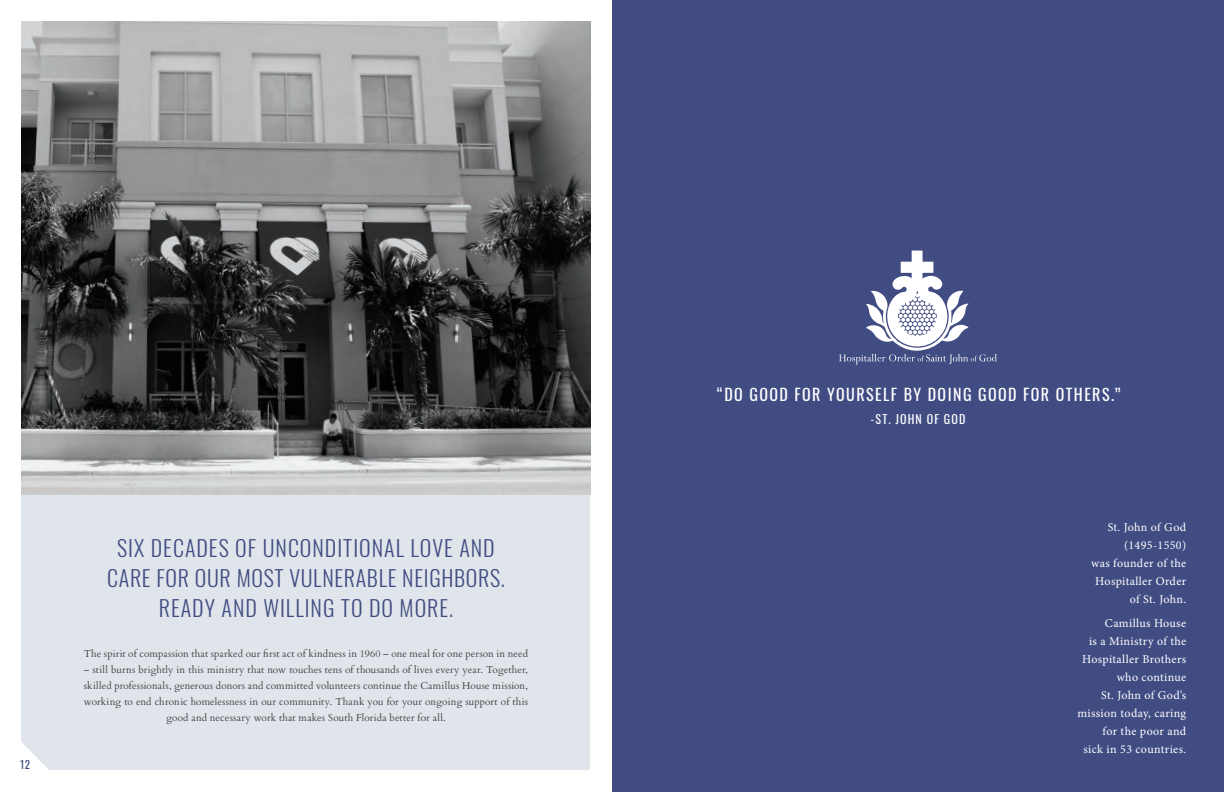
<style>
.page{position:relative;width:1224px;height:792px;background:#fff}
.page>*{position:absolute;margin:0;border:0;box-sizing:border-box;transform-origin:0 0}
.t1{font:300 22px/30px "Oswald";letter-spacing:.045em;color:#414c83;text-align:center}
.t2{font:16px "Oswald";letter-spacing:.09em;color:#fff}
.t3{font:12px/18px "Minion Pro";letter-spacing:.03em;color:#fff;text-align:right}
.t4{font:12px "Oswald";letter-spacing:.09em;color:#fff}
.t5{font:11px "Oswald";color:#414c83}
.t6{font:10px/16px "Cardo";letter-spacing:.01em;color:#424242;text-align:center}
</style>
<div class="page">
<div style="left:612px;top:0;width:612px;height:792px;background:#414c83"></div>
<div style="left:22px;top:463px;width:568px;height:307px;background:#dfe5ea"></div>
<img style="left:22px;top:21px;width:568px;height:474px">
<svg style="left:839px;top:251px;width:158px;height:114px"></svg>
<svg style="left:22px;top:743px;width:27px;height:27px"></svg>
<p class="t5" style="left:20px;top:755px;width:11px">12</p>
<h1 class="t1" style="left:107px;top:530px;width:399px">SIX DECADES OF UNCONDITIONAL LOVE AND<br>CARE FOR OUR MOST VULNERABLE NEIGHBORS.<br>READY AND WILLING TO DO MORE.</h1>
<p class="t6" style="left:84px;top:645px;width:446px">The spirit of compassion that sparked our first act of kindness in 1960 – one meal for one person in need</p>
<p class="t6" style="left:84px;top:661px;width:446px">– still burns brightly in this ministry that now touches tens of thousands of lives every year. Together, skilled professionals, generous donors and committed volunteers continue the Camillus House mission, working to end chronic homelessness in our community. Thank you for your ongoing support of this good and necessary work that makes South Florida better for all.</p>
<h2 class="t2" style="left:717px;top:381px;width:405px">“DO GOOD FOR YOURSELF BY DOING GOOD FOR OTHERS.”</h2>
<p class="t4" style="left:871px;top:408px;width:96px">-ST. JOHN OF GOD</p>
<p class="t3" style="left:1091px;top:518px;width:97px">St. John of God (1495-1550)<br>was founder of the<br>Hospitaller Order of St. John.</p>
<p class="t3" style="left:1077px;top:614px;width:110px">Camillus House<br>is a Ministry of the<br>Hospitaller Brothers who continue<br>St. John of God’s mission today, caring for the poor and<br>sick in 53 countries.</p>
</div>
